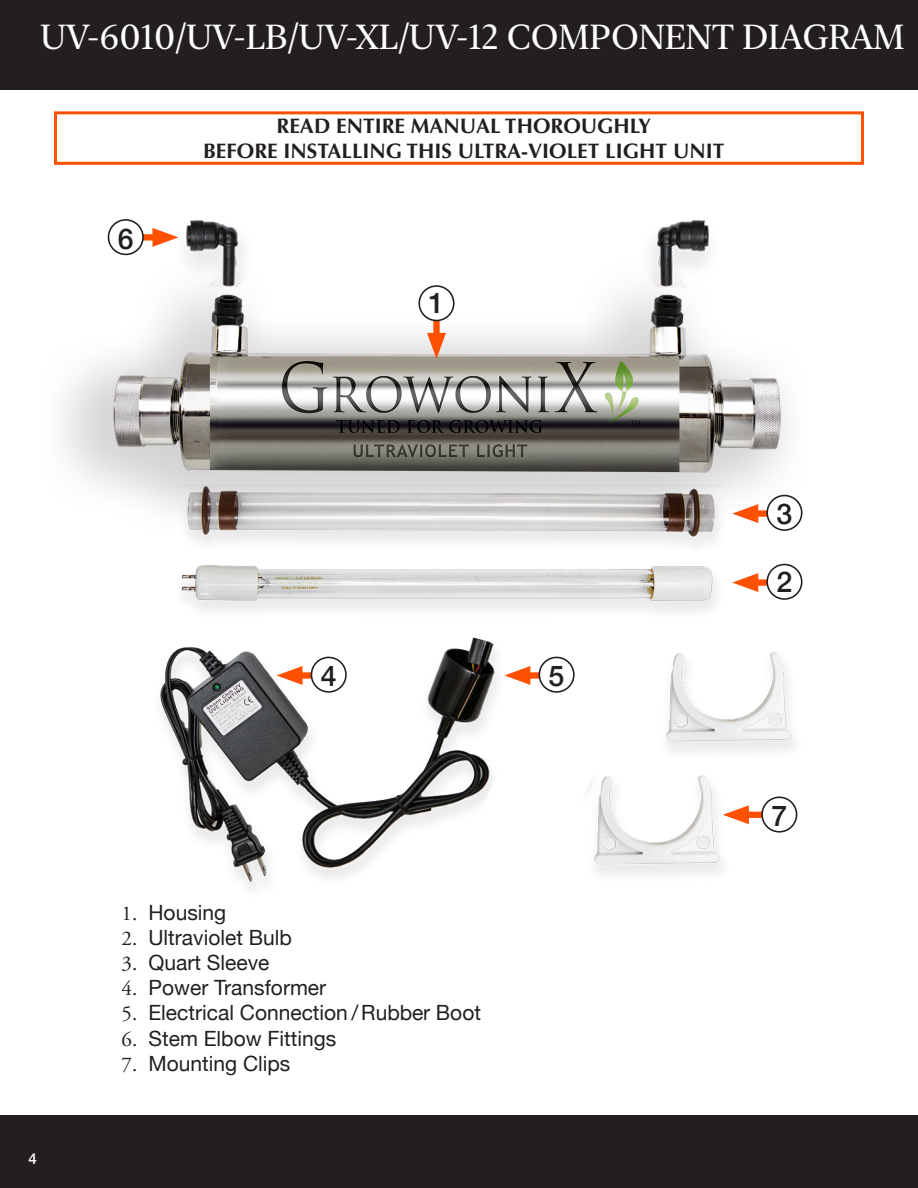
<style>
.page{position:relative;width:918px;height:1188px;background:#fff}
.page>*{position:absolute;margin:0;border:0;box-sizing:border-box;transform-origin:0 0}
.t1{font:500 34.5px "New York";color:#fff}
.t2{font:500 28.5px "Helvetica Neue";color:#231f20}
.t3{font:21px "Helvetica Neue";color:#231f20}
.t4{font:700 21px "Optima";color:#231f20}
.t5{font:500 15px "Helvetica Neue";color:#fff}
.s1{font-family:"Adobe Garamond Pro"}
</style>
<div class="page">
<div style="left:0;top:0;width:918px;height:89px;background:#231f20"></div>
<img style="left:62px;top:219px;width:738px;height:671px">
<div style="left:54px;top:111px;width:810px;height:54px;border:3px solid #ff5000"></div>
<div style="left:433px;top:309px;width:7px;height:35px;background:#ff5000"></div>
<svg style="left:427px;top:333px;width:19px;height:26px"></svg>
<div style="left:419px;top:286px;width:35px;height:35px;background:#fff;border-radius:50%"></div>
<div style="left:418px;top:285px;width:37px;height:36px;border:2px solid #231f20;border-radius:50%"></div>
<div style="left:747px;top:579px;width:35px;height:7px;background:#ff5000"></div>
<svg style="left:732px;top:573px;width:26px;height:19px"></svg>
<div style="left:767px;top:565px;width:35px;height:34px;background:#fff;border-radius:50%"></div>
<div style="left:766px;top:564px;width:37px;height:36px;border:2px solid #231f20;border-radius:50%"></div>
<div style="left:747px;top:510px;width:35px;height:7px;background:#ff5000"></div>
<svg style="left:732px;top:504px;width:26px;height:19px"></svg>
<div style="left:767px;top:496px;width:35px;height:34px;background:#fff;border-radius:50%"></div>
<div style="left:766px;top:495px;width:37px;height:36px;border:2px solid #231f20;border-radius:50%"></div>
<div style="left:292px;top:672px;width:35px;height:7px;background:#ff5000"></div>
<svg style="left:276px;top:666px;width:27px;height:19px"></svg>
<div style="left:311px;top:657px;width:35px;height:35px;background:#fff;border-radius:50%"></div>
<div style="left:311px;top:657px;width:36px;height:36px;border:2px solid #231f20;border-radius:50%"></div>
<div style="left:520px;top:672px;width:34px;height:7px;background:#ff5000"></div>
<svg style="left:504px;top:666px;width:26px;height:19px"></svg>
<div style="left:539px;top:657px;width:35px;height:35px;background:#fff;border-radius:50%"></div>
<div style="left:539px;top:657px;width:36px;height:36px;border:2px solid #231f20;border-radius:50%"></div>
<div style="left:128px;top:234px;width:35px;height:7px;background:#ff5000"></div>
<svg style="left:152px;top:228px;width:27px;height:19px"></svg>
<div style="left:109px;top:220px;width:34px;height:34px;background:#fff;border-radius:50%"></div>
<div style="left:108px;top:219px;width:36px;height:36px;border:2px solid #231f20;border-radius:50%"></div>
<div style="left:738px;top:812px;width:35px;height:6px;background:#ff5000"></div>
<svg style="left:723px;top:805px;width:26px;height:19px"></svg>
<div style="left:762px;top:797px;width:35px;height:35px;background:#fff;border-radius:50%"></div>
<div style="left:761px;top:796px;width:36px;height:37px;border:2px solid #231f20;border-radius:50%"></div>
<div style="left:0;top:1115px;width:918px;height:73px;background:#231f20"></div>
<p class="t1" style="left:40px;top:16px;width:866px">UV-6010/UV-LB/UV-XL/UV-12 COMPONENT DIAGRAM</p>
<p class="t5" style="left:28px;top:1146px;width:10px">4</p>
<p class="t2" style="left:118px;top:215px;width:17px">6</p>
<p class="t4" style="left:277px;top:113px;width:376px">READ ENTIRE MANUAL THOROUGHLY</p>
<p class="t4" style="left:203px;top:139px;width:523px">BEFORE INSTALLING THIS ULTRA-VIOLET LIGHT UNIT</p>
<p class="t2" style="left:429px;top:280px;width:17px">1</p>
<p class="t2" style="left:321px;top:653px;width:17px">4</p>
<p class="t2" style="left:549px;top:653px;width:17px">5</p>
<p class="t3" style="left:122px;top:897px;width:106px"><span class="s1">1.</span> Housing</p>
<p class="t3" style="left:122px;top:922px;width:172px"><span class="s1">2.</span> Ultraviolet Bulb</p>
<p class="t3" style="left:122px;top:947px;width:149px"><span class="s1">3.</span> Quart Sleeve</p>
<p class="t3" style="left:122px;top:973px;width:206px"><span class="s1">4.</span> Power Transformer</p>
<p class="t3" style="left:122px;top:998px;width:361px"><span class="s1">5.</span> Electrical Connection / Rubber Boot</p>
<p class="t3" style="left:122px;top:1023px;width:216px"><span class="s1">6.</span> Stem Elbow Fittings</p>
<p class="t3" style="left:122px;top:1048px;width:170px"><span class="s1">7.</span> Mounting Clips</p>
<p class="t2" style="left:777px;top:491px;width:17px">3</p>
<p class="t2" style="left:777px;top:559px;width:17px">2</p>
<p class="t2" style="left:771px;top:793px;width:17px">7</p>
</div>
